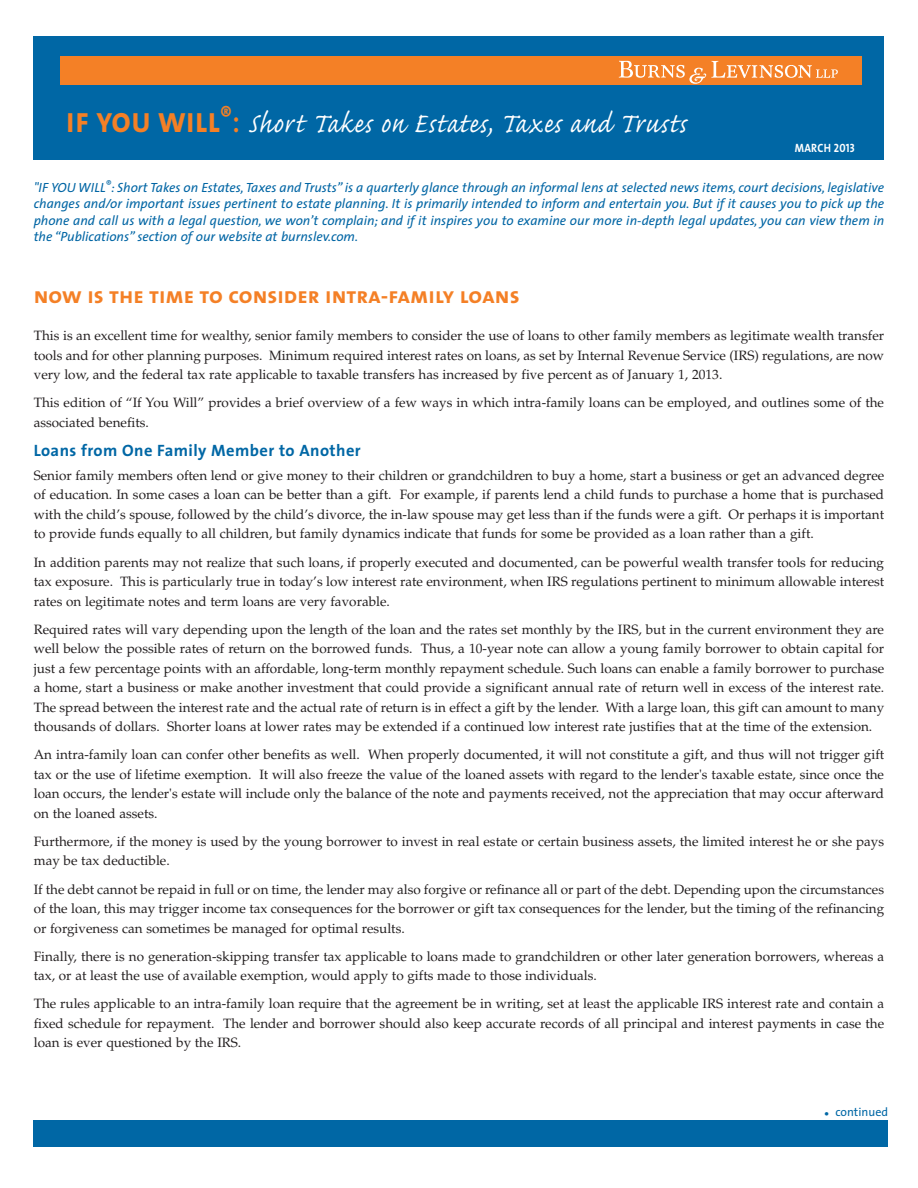
<style>
.page{position:relative;width:918px;height:1188px;background:#fff}
.page>*{position:absolute;margin:0;border:0;box-sizing:border-box;transform-origin:0 0}
.A_headline{font:36.15px "Caflisch Script";letter-spacing:.03em;color:#fff;scale:.88 1}
.Body{font:22.5px "The Sans Bold Caps";color:#f48026}
.B_headline{font:700 16.5px "The Sans";letter-spacing:.025em;color:#0067a5}
.Body-2{font:13.5px/19.5px "Palatino";color:#231f20;text-align:justify}
.t1{font:italic 13.35px/16.5px "The Sans";color:#0065a4;text-align:justify}
.t2{font:12px "The Sans";color:#0067a5}
.A_headline-2{font:12px "The Sans Bold Caps";letter-spacing:.02em;color:#fff;scale:.88 1}
.s1{font-family:"The Sans Bold Caps";color:#f48026}
.s2{font-family:"The Sans Caps";color:#f48026}
</style>
<div class="page">
<div style="left:34px;top:36px;width:850px;height:124px;background:#0067a5"></div>
<div style="left:60px;top:56px;width:802px;height:29px;background:#f48026"></div>
<svg style="left:619px;top:61px;width:219px;height:23px"></svg>
<div style="left:34px;top:1120px;width:854px;height:27px;background:#0067a5"></div>
<p class="A_headline" style="left:66px;top:105px;width:706px"><span class="s1">if you will</span><sup>®</sup><span class="s2">:</span> Short Takes on Estates, Taxes and Trusts</p>
<p class="A_headline-2" style="left:795px;top:141px;width:70px">MARCH 2013</p>
<p class="t1" style="left:34px;top:179px;width:852px">"IF YOU WILL<sup>®</sup>: Short Takes on Estates, Taxes and Trusts” is a quarterly glance through an informal lens at selected news items, court decisions, legislative changes and/or important issues pertinent to estate planning. It is primarily intended to inform and entertain you. But if it causes you to pick up the phone and call us with a legal question, we won’t complain; and if it inspires you to examine our more in-depth legal updates, you can view them in the “Publications” section of our website at burnslev.com.</p>
<p class="Body" style="left:34px;top:281px;width:487px">now is the time to consider intra-family loans</p>
<p class="Body-2" style="left:34px;top:326px;width:852px">This is an excellent time for wealthy, senior family members to consider the use of loans to other family members as legitimate wealth transfer tools and for other planning purposes. Minimum required interest rates on loans, as set by Internal Revenue Service (IRS) regulations, are now very low, and the federal tax rate applicable to taxable transfers has increased by five percent as of January 1, 2013.</p>
<p class="Body-2" style="left:34px;top:393px;width:852px">This edition of “If You Will” provides a brief overview of a few ways in which intra-family loans can be employed, and outlines some of the associated benefits.</p>
<p class="B_headline" style="left:34px;top:440px;width:329px">Loans from One Family Member to Another</p>
<p class="Body-2" style="left:34px;top:466px;width:852px">Senior family members often lend or give money to their children or grandchildren to buy a home, start a business or get an advanced degree of education. In some cases a loan can be better than a gift. For example, if parents lend a child funds to purchase a home that is purchased with the child’s spouse, followed by the child’s divorce, the in-law spouse may get less than if the funds were a gift. Or perhaps it is important to provide funds equally to all children, but family dynamics indicate that funds for some be provided as a loan rather than a gift.</p>
<p class="Body-2" style="left:34px;top:552px;width:852px">In addition parents may not realize that such loans, if properly executed and documented, can be powerful wealth transfer tools for reducing tax exposure. This is particularly true in today’s low interest rate environment, when IRS regulations pertinent to minimum allowable interest rates on legitimate notes and term loans are very favorable.</p>
<p class="Body-2" style="left:34px;top:620px;width:852px">Required rates will vary depending upon the length of the loan and the rates set monthly by the IRS, but in the current environment they are well below the possible rates of return on the borrowed funds. Thus, a 10-year note can allow a young family borrower to obtain capital for just a few percentage points with an affordable, long-term monthly repayment schedule. Such loans can enable a family borrower to purchase a home, start a business or make another investment that could provide a significant annual rate of return well in excess of the interest rate.<br>The spread between the interest rate and the actual rate of return is in effect a gift by the lender. With a large loan, this gift can amount to many thousands of dollars. Shorter loans at lower rates may be extended if a continued low interest rate justifies that at the time of the extension.</p>
<p class="Body-2" style="left:34px;top:745px;width:852px">An intra-family loan can confer other benefits as well. When properly documented, it will not constitute a gift, and thus will not trigger gift tax or the use of lifetime exemption. It will also freeze the value of the loaned assets with regard to the lender's taxable estate, since once the loan occurs, the lender's estate will include only the balance of the note and payments received, not the appreciation that may occur afterward on the loaned assets.</p>
<p class="Body-2" style="left:34px;top:832px;width:852px">Furthermore, if the money is used by the young borrower to invest in real estate or certain business assets, the limited interest he or she pays may be tax deductible.</p>
<p class="Body-2" style="left:34px;top:880px;width:852px">If the debt cannot be repaid in full or on time, the lender may also forgive or refinance all or part of the debt. Depending upon the circumstances of the loan, this may trigger income tax consequences for the borrower or gift tax consequences for the lender, but the timing of the refinancing or forgiveness can sometimes be managed for optimal results.</p>
<p class="Body-2" style="left:34px;top:947px;width:852px">Finally, there is no generation-skipping transfer tax applicable to loans made to grandchildren or other later generation borrowers, whereas a tax, or at least the use of available exemption, would apply to gifts made to those individuals.</p>
<p class="Body-2" style="left:34px;top:994px;width:852px">The rules applicable to an intra-family loan require that the agreement be in writing, set at least the applicable IRS interest rate and contain a fixed schedule for repayment. The lender and borrower should also keep accurate records of all principal and interest payments in case the loan is ever questioned by the IRS.</p>
<p class="t2" style="left:825px;top:1104px;width:65px">● continued</p>
</div>
